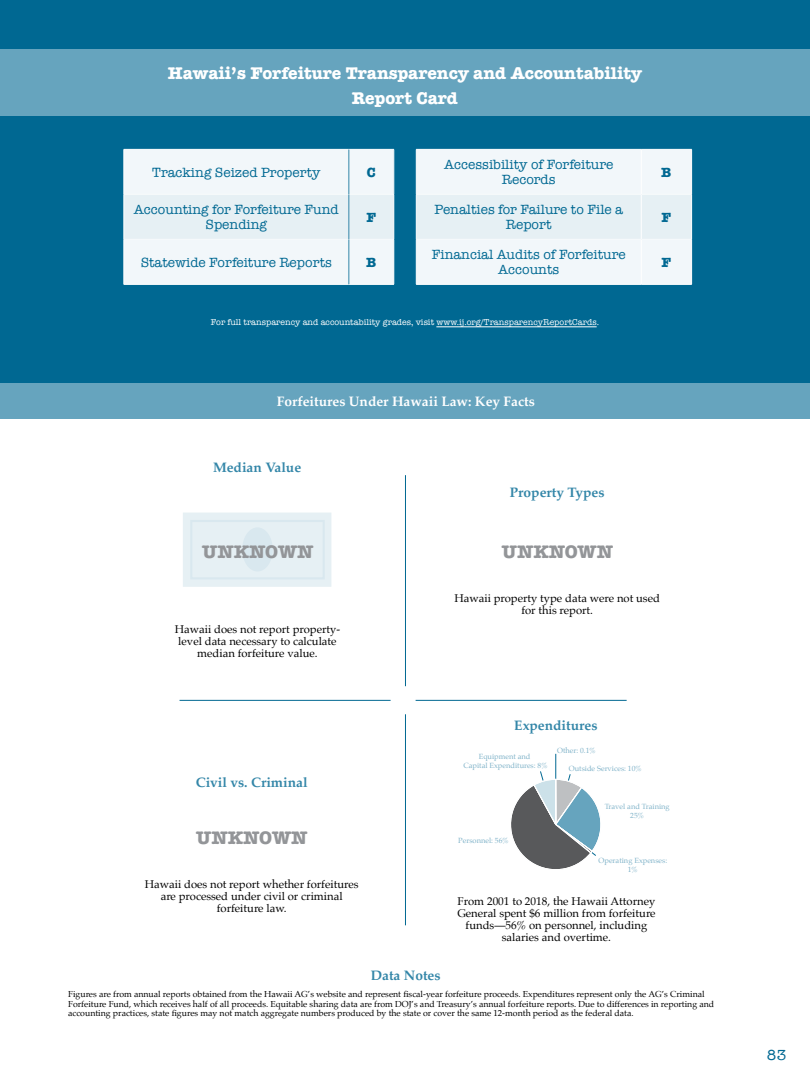
<style>
.page{position:relative;width:810px;height:1080px;background:#fff}
.page>*{position:absolute;margin:0;border:0;box-sizing:border-box;transform-origin:0 0}
.t1{font:700 18.75px "American Typewriter";color:#939598}
.t2{font:700 17.5px/25px "American Typewriter";color:#fff;text-align:center}
.t3{font:15px "American Typewriter";color:#006892}
.t4{font:13.75px/14.9px "American Typewriter";color:#006892;text-align:center}
.t5{font:700 13.75px "Palatino";color:#3386a8}
.t6{font:700 13.75px "Palatino";color:#fff}
.t7{font:700 13.75px "American Typewriter";color:#006892}
.t8{font:11.25px/12.1px "Palatino";color:#000;text-align:center}
.t9{font:8.75px/9.4px "Palatino";color:#000}
.t10{font:8.75px "American Typewriter";color:#fff}
.t11{font:7.5px/9px "Palatino";color:#80b3c9;text-align:center}
</style>
<div class="page">
<div style="left:0;top:382px;width:810px;height:37px;background:#66a4be"></div>
<div style="left:0;top:0;width:810px;height:382px;background:#006892"></div>
<hr style="left:405px;top:475px;width:1px;height:211px;background:#006892">
<hr style="left:416px;top:700px;width:211px;height:1px;background:#006892">
<hr style="left:405px;top:714px;width:1px;height:211px;background:#006892">
<hr style="left:180px;top:700px;width:211px;height:1px;background:#006892">
<hr style="left:436px;top:327px;width:161px;height:1px;background:#fff">
<div style="left:0;top:49px;width:810px;height:67px;background:#66a4be"></div>
<div style="left:183px;top:513px;width:148px;height:74px;background:#e6f0f4"></div>
<div style="left:242px;top:527px;width:31px;height:45px;background:#d9e8ef;border-radius:50%"></div>
<div style="left:190px;top:520px;width:135px;height:59px;border:2px solid #d9e8ef"></div>
<svg style="left:125px;top:149px;width:566px;height:135px;background:#e4eff4"></svg>
<hr style="left:124px;top:149px;width:225px;height:1px;background:#fff">
<hr style="left:124px;top:150px;width:1px;height:44px;background:#fff">
<hr style="left:349px;top:149px;width:45px;height:1px;background:#fff">
<hr style="left:394px;top:150px;width:1px;height:44px;background:#fff">
<hr style="left:124px;top:194px;width:225px;height:1px;background:#fff">
<hr style="left:124px;top:195px;width:1px;height:44px;background:#fff">
<hr style="left:349px;top:194px;width:45px;height:1px;background:#fff">
<hr style="left:394px;top:195px;width:1px;height:44px;background:#fff">
<hr style="left:124px;top:239px;width:225px;height:1px;background:#fff">
<hr style="left:124px;top:240px;width:1px;height:44px;background:#fff">
<hr style="left:349px;top:239px;width:45px;height:1px;background:#fff">
<hr style="left:394px;top:240px;width:1px;height:44px;background:#fff">
<hr style="left:124px;top:284px;width:225px;height:1px;background:#fff">
<hr style="left:349px;top:284px;width:45px;height:1px;background:#fff">
<hr style="left:349px;top:150px;width:1px;height:44px;background:#3386a8">
<hr style="left:349px;top:195px;width:1px;height:44px;background:#3386a8">
<hr style="left:349px;top:240px;width:1px;height:44px;background:#3386a8">
<hr style="left:416px;top:149px;width:225px;height:1px;background:#fff">
<hr style="left:416px;top:150px;width:1px;height:44px;background:#fff">
<hr style="left:641px;top:149px;width:51px;height:1px;background:#fff">
<hr style="left:641px;top:150px;width:1px;height:44px;background:#fff">
<hr style="left:691px;top:150px;width:1px;height:44px;background:#fff">
<hr style="left:416px;top:194px;width:225px;height:1px;background:#fff">
<hr style="left:416px;top:195px;width:1px;height:44px;background:#fff">
<hr style="left:641px;top:194px;width:51px;height:1px;background:#fff">
<hr style="left:641px;top:195px;width:1px;height:44px;background:#fff">
<hr style="left:691px;top:195px;width:1px;height:44px;background:#fff">
<hr style="left:416px;top:239px;width:225px;height:1px;background:#fff">
<hr style="left:416px;top:240px;width:1px;height:44px;background:#fff">
<hr style="left:641px;top:239px;width:51px;height:1px;background:#fff">
<hr style="left:641px;top:240px;width:1px;height:44px;background:#fff">
<hr style="left:691px;top:240px;width:1px;height:44px;background:#fff">
<hr style="left:416px;top:284px;width:225px;height:1px;background:#fff">
<hr style="left:641px;top:284px;width:51px;height:1px;background:#fff">
<hr style="left:556px;top:754px;width:1px;height:71px;background:#006892">
<svg style="left:511px;top:771px;width:90px;height:98px"></svg>
<hr style="left:556px;top:779px;width:1px;height:46px;background:#006892">
<h2 class="t2" style="left:168px;top:60px;width:476px">Hawaii’s Forfeiture Transparency and Accountability<br>Report Card</h2>
<h3 class="t4" style="left:152px;top:164px;width:170px">Tracking Seized Property</h3>
<h3 class="t7" style="left:367px;top:160px;width:10px">C</h3>
<h3 class="t4" style="left:444px;top:157px;width:171px">Accessibility of Forfeiture<br>Records</h3>
<h3 class="t7" style="left:661px;top:160px;width:12px">B</h3>
<h3 class="t4" style="left:134px;top:202px;width:206px">Accounting for Forfeiture Fund<br>Spending</h3>
<h3 class="t7" style="left:366px;top:205px;width:11px">F</h3>
<h3 class="t4" style="left:434px;top:202px;width:190px">Penalties for Failure to File a<br>Report</h3>
<h3 class="t7" style="left:662px;top:205px;width:11px">F</h3>
<h3 class="t4" style="left:141px;top:254px;width:193px">Statewide Forfeiture Reports</h3>
<h3 class="t7" style="left:366px;top:250px;width:12px">B</h3>
<h3 class="t4" style="left:432px;top:247px;width:195px">Financial Audits of Forfeiture<br>Accounts</h3>
<h3 class="t7" style="left:662px;top:250px;width:11px">F</h3>
<p class="t10" style="left:211px;top:316px;width:390px">For full transparency and accountability grades, visit www.ij.org/TransparencyReportCards.</p>
<h3 class="t6" style="left:277px;top:390px;width:260px">Forfeitures Under Hawaii Law: Key Facts</h3>
<h3 class="t5" style="left:213px;top:456px;width:90px">Median Value</h3>
<h1 class="t1" style="left:202px;top:535px;width:113px">UNKNOWN</h1>
<p class="t8" style="left:175px;top:623px;width:167px">Hawaii does not report property&shy;level data necessary to calculate median forfeiture value.</p>
<h3 class="t5" style="left:510px;top:481px;width:96px">Property Types</h3>
<h1 class="t1" style="left:501px;top:535px;width:113px">UNKNOWN</h1>
<p class="t8" style="left:454px;top:592px;width:207px">Hawaii property type data were not used for this report.</p>
<h3 class="t5" style="left:196px;top:771px;width:113px">Civil vs. Criminal</h3>
<h1 class="t1" style="left:196px;top:821px;width:113px">UNKNOWN</h1>
<p class="t8" style="left:145px;top:878px;width:215px">Hawaii does not report whether forfeitures are processed under civil or criminal forfeiture law.</p>
<h3 class="t5" style="left:371px;top:963px;width:71px">Data Notes</h3>
<h3 class="t5" style="left:514px;top:713px;width:85px">Expenditures</h3>
<p class="t11" style="left:463px;top:752px;width:86px">Equipment and<br>Capital Expenditures: 8%</p>
<p class="t11" style="left:557px;top:745px;width:40px">Other: 0.1%</p>
<p class="t11" style="left:569px;top:764px;width:74px">Outside Services: 10%</p>
<p class="t11" style="left:458px;top:836px;width:52px">Personnel: 56%</p>
<p class="t11" style="left:605px;top:801px;width:67px">Travel and Training<br>25%</p>
<p class="t11" style="left:599px;top:856px;width:70px">Operating Expenses:<br>1%</p>
<p class="t8" style="left:457px;top:895px;width:200px">From 2001 to 2018, the Hawaii Attorney General spent $6 million from forfeiture funds—56% on personnel, including salaries and overtime.</p>
<p class="t9" style="left:68px;top:989px;width:648px">Figures are from annual reports obtained from the Hawaii AG’s website and represent fiscal-year forfeiture proceeds. Expenditures represent only the AG’s Criminal<br>Forfeiture Fund, which receives half of all proceeds. Equitable sharing data are from DOJ’s and Treasury’s annual forfeiture reports. Due to differences in reporting and accounting practices, state figures may not match aggregate numbers produced by the state or cover the same 12-month period as the federal data.</p>
<h3 class="t3" style="left:767px;top:1044px;width:21px">83</h3>
</div>
